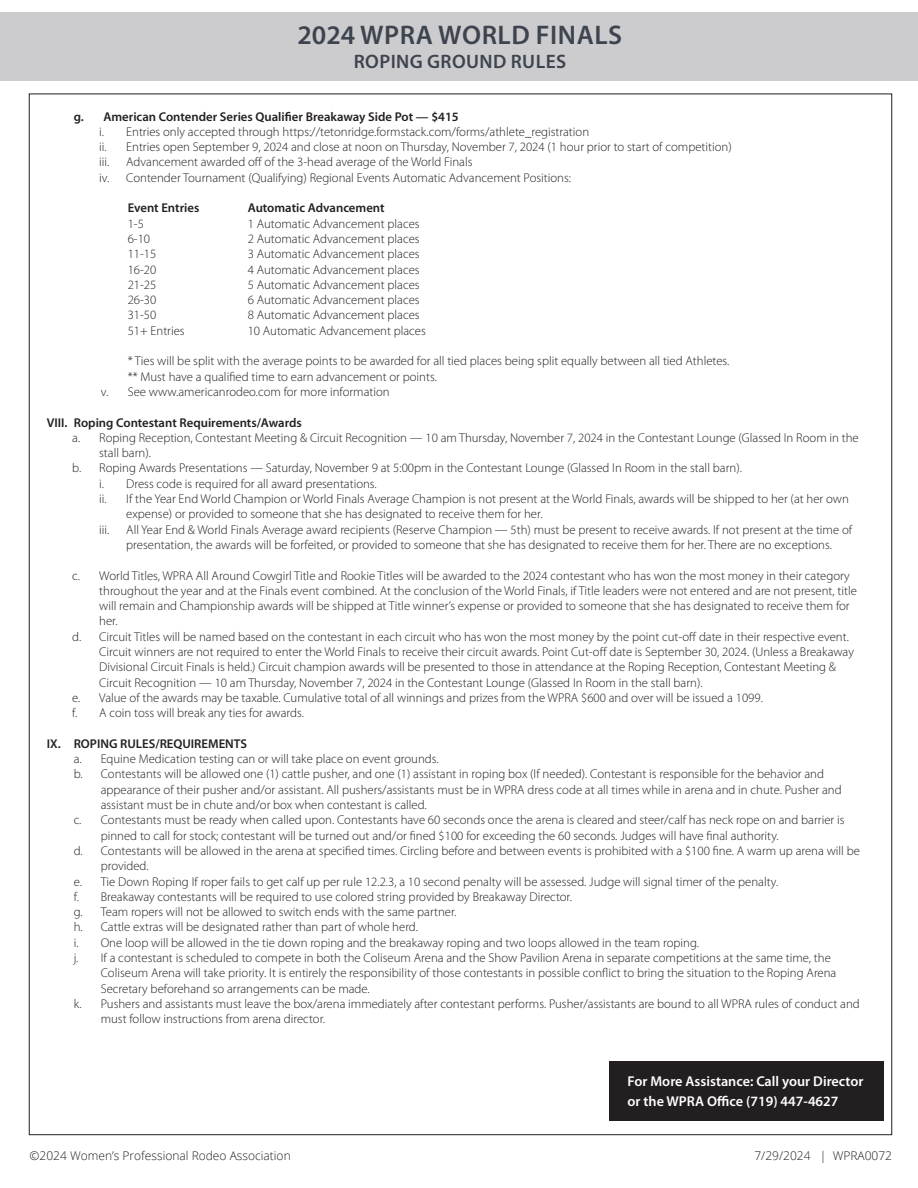
<style>
.page{position:relative;width:918px;height:1188px;background:#fff}
.page>*{position:absolute;margin:0;border:0;box-sizing:border-box;transform-origin:0 0}
.t1{font:600 27px "Myriad Pro";letter-spacing:.02em;color:#3e444f}
.t2{font:600 19.5px "Myriad Pro";letter-spacing:.02em;color:#3e444f}
.t3{font:600 14.25px/19.5px "Myriad Pro";color:#fff}
.t4{font:300 12.75px/15.3px "Myriad Pro";color:#231f20}
.t5{font:600 12.75px "Myriad Pro";color:#231f20}
.t6{font:300 12px "Open Sans";color:#231f20}
</style>
<div class="page">
<div style="left:0;top:12px;width:918px;height:69px;background:#ccccce"></div>
<div style="left:609px;top:1062px;width:275px;height:59px;background:#231f20"></div>
<p class="t1" style="left:297px;top:18px;width:326px">2024 WPRA WORLD FINALS</p>
<p class="t2" style="left:354px;top:49px;width:214px">ROPING GROUND RULES</p>
<p class="t5" style="left:74px;top:108px;width:386px">g. American Contender Series Qualifier Breakaway Side Pot — $415</p>
<p class="t4" style="left:99px;top:124px;width:491px">i. Entries only accepted through https://tetonridge.formstack.com/forms/athlete_registration</p>
<p class="t4" style="left:99px;top:139px;width:634px">ii. Entries open September 9, 2024 and close at noon on Thursday, November 7, 2024 (1 hour prior to start of competition)</p>
<p class="t4" style="left:99px;top:155px;width:12px">iii.</p>
<p class="t4" style="left:126px;top:155px;width:348px">Advancement awarded off of the 3-head average of the World Finals</p>
<p class="t4" style="left:99px;top:170px;width:473px">iv. Contender Tournament (Qualifying) Regional Events Automatic Advancement Positions:</p>
<p class="t5" style="left:128px;top:200px;width:73px">Event Entries</p>
<p class="t5" style="left:248px;top:200px;width:138px">Automatic Advancement</p>
<p class="t4" style="left:128px;top:216px;width:18px">1-5</p>
<p class="t4" style="left:248px;top:216px;width:173px">1 Automatic Advancement places</p>
<p class="t4" style="left:128px;top:231px;width:24px">6-10</p>
<p class="t4" style="left:248px;top:231px;width:173px">2 Automatic Advancement places</p>
<p class="t4" style="left:128px;top:247px;width:30px">11-15</p>
<p class="t4" style="left:248px;top:247px;width:173px">3 Automatic Advancement places</p>
<p class="t4" style="left:128px;top:262px;width:30px">16-20</p>
<p class="t4" style="left:248px;top:262px;width:173px">4 Automatic Advancement places</p>
<p class="t4" style="left:128px;top:277px;width:30px">21-25</p>
<p class="t4" style="left:248px;top:277px;width:173px">5 Automatic Advancement places</p>
<p class="t4" style="left:128px;top:292px;width:30px">26-30</p>
<p class="t4" style="left:248px;top:292px;width:173px">6 Automatic Advancement places</p>
<p class="t4" style="left:128px;top:308px;width:30px">31-50</p>
<p class="t4" style="left:248px;top:308px;width:173px">8 Automatic Advancement places</p>
<p class="t4" style="left:128px;top:323px;width:59px">51+ Entries</p>
<p class="t4" style="left:248px;top:323px;width:180px">10 Automatic Advancement places</p>
<p class="t4" style="left:128px;top:354px;width:603px">* Ties will be split with the average points to be awarded for all tied places being split equally between all tied Athletes.</p>
<p class="t4" style="left:128px;top:369px;width:311px">** Must have a qualified time to earn advancement or points.</p>
<p class="t4" style="left:101px;top:384px;width:291px">v. See www.americanrodeo.com for more information</p>
<p class="t5" style="left:47px;top:414px;width:257px">VIII. Roping Contestant Requirements/Awards</p>
<p class="t4" style="left:99px;top:430px;width:761px;text-indent:-27px">a. Roping Reception, Contestant Meeting &amp; Circuit Recognition — 10 am Thursday, November 7, 2024 in the Contestant Lounge (Glassed In Room in the stall barn).</p>
<p class="t4" style="left:72px;top:461px;width:671px">b. Roping Awards Presentations — Saturday, November 9 at 5:00pm in the Contestant Lounge (Glassed In Room in the stall barn).</p>
<p class="t4" style="left:99px;top:476px;width:279px">i. Dress code is required for all award presentations.</p>
<p class="t4" style="left:126px;top:491px;width:724px;text-indent:-27px">ii. If the Year End World Champion or World Finals Average Champion is not present at the World Finals, awards will be shipped to her (at her own expense) or provided to someone that she has designated to receive them for her.</p>
<p class="t4" style="left:99px;top:522px;width:12px">iii.</p>
<p class="t4" style="left:126px;top:522px;width:727px">All Year End &amp; World Finals Average award recipients (Reserve Champion — 5th) must be present to receive awards. If not present at the time of presentation, the awards will be forfeited, or provided to someone that she has designated to receive them for her. There are no exceptions.</p>
<p class="t4" style="left:99px;top:568px;width:759px;text-indent:-27px">c. World Titles, WPRA All Around Cowgirl Title and Rookie Titles will be awarded to the 2024 contestant who has won the most money in their category throughout the year and at the Finals event combined. At the conclusion of the World Finals, if Title leaders were not entered and are not present, title will remain and Championship awards will be shipped at Title winner’s expense or provided to someone that she has designated to receive them for her.</p>
<p class="t4" style="left:99px;top:629px;width:756px;text-indent:-27px">d. Circuit Titles will be named based on the contestant in each circuit who has won the most money by the point cut-off date in their respective event.<br>Circuit winners are not required to enter the World Finals to receive their circuit awards. Point Cut-off date is September 30, 2024. (Unless a Breakaway Divisional Circuit Finals is held.) Circuit champion awards will be presented to those in attendance at the Roping Reception, Contestant Meeting &amp; Circuit Recognition — 10 am Thursday, November 7, 2024 in the Contestant Lounge (Glassed In Room in the stall barn).</p>
<p class="t4" style="left:72px;top:690px;width:692px">e. Value of the awards may be taxable. Cumulative total of all winnings and prizes from the WPRA $600 and over will be issued a 1099.</p>
<p class="t4" style="left:72px;top:706px;width:233px">f. A coin toss will break any ties for awards.</p>
<p class="t5" style="left:47px;top:735px;width:202px">IX. ROPING RULES/REQUIREMENTS</p>
<p class="t4" style="left:74px;top:751px;width:366px">a. Equine Medication testing can or will take place on event grounds.</p>
<p class="t4" style="left:101px;top:767px;width:742px;text-indent:-27px">b. Contestants will be allowed one (1) cattle pusher, and one (1) assistant in roping box (If needed). Contestant is responsible for the behavior and appearance of their pusher and/or assistant. All pushers/assistants must be in WPRA dress code at all times while in arena and in chute. Pusher and assistant must be in chute and/or box when contestant is called.</p>
<p class="t4" style="left:101px;top:813px;width:745px;text-indent:-27px">c. Contestants must be ready when called upon. Contestants have 60 seconds once the arena is cleared and steer/calf has neck rope on and barrier is pinned to call for stock; contestant will be turned out and/or fined $100 for exceeding the 60 seconds. Judges will have final authority.</p>
<p class="t4" style="left:101px;top:843px;width:761px;text-indent:-27px">d. Contestants will be allowed in the arena at specified times. Circling before and between events is prohibited with a $100 fine. A warm up arena will be provided.</p>
<p class="t4" style="left:74px;top:874px;width:706px">e. Tie Down Roping If roper fails to get calf up per rule 12.2.3, a 10 second penalty will be assessed. Judge will signal timer of the penalty.</p>
<p class="t4" style="left:74px;top:889px;width:500px">f. Breakaway contestants will be required to use colored string provided by Breakaway Director.</p>
<p class="t4" style="left:74px;top:904px;width:384px">g. Team ropers will not be allowed to switch ends with the same partner.</p>
<p class="t4" style="left:74px;top:920px;width:346px">h. Cattle extras will be designated rather than part of whole herd.</p>
<p class="t4" style="left:74px;top:935px;width:627px">i. One loop will be allowed in the tie down roping and the breakaway roping and two loops allowed in the team roping.</p>
<p class="t4" style="left:101px;top:950px;width:737px;text-indent:-27px">j. If a contestant is scheduled to compete in both the Coliseum Arena and the Show Pavilion Arena in separate competitions at the same time, the<br>Coliseum Arena will take priority. It is entirely the responsibility of those contestants in possible conflict to bring the situation to the Roping Arena<br>Secretary beforehand so arrangements can be made.</p>
<p class="t4" style="left:101px;top:996px;width:761px;text-indent:-27px">k. Pushers and assistants must leave the box/arena immediately after contestant performs. Pusher/assistants are bound to all WPRA rules of conduct and must follow instructions from arena director.</p>
<p class="t3" style="left:628px;top:1071px;width:238px">For More Assistance: Call your Director or the WPRA Office (719) 447-4627</p>
<p class="t6" style="left:30px;top:1148px;width:263px">©2024 Women’s Professional Rodeo Association</p>
<p class="t6" style="left:754px;top:1148px;width:139px">7/29/2024 | WPRA0072</p>
</div>
